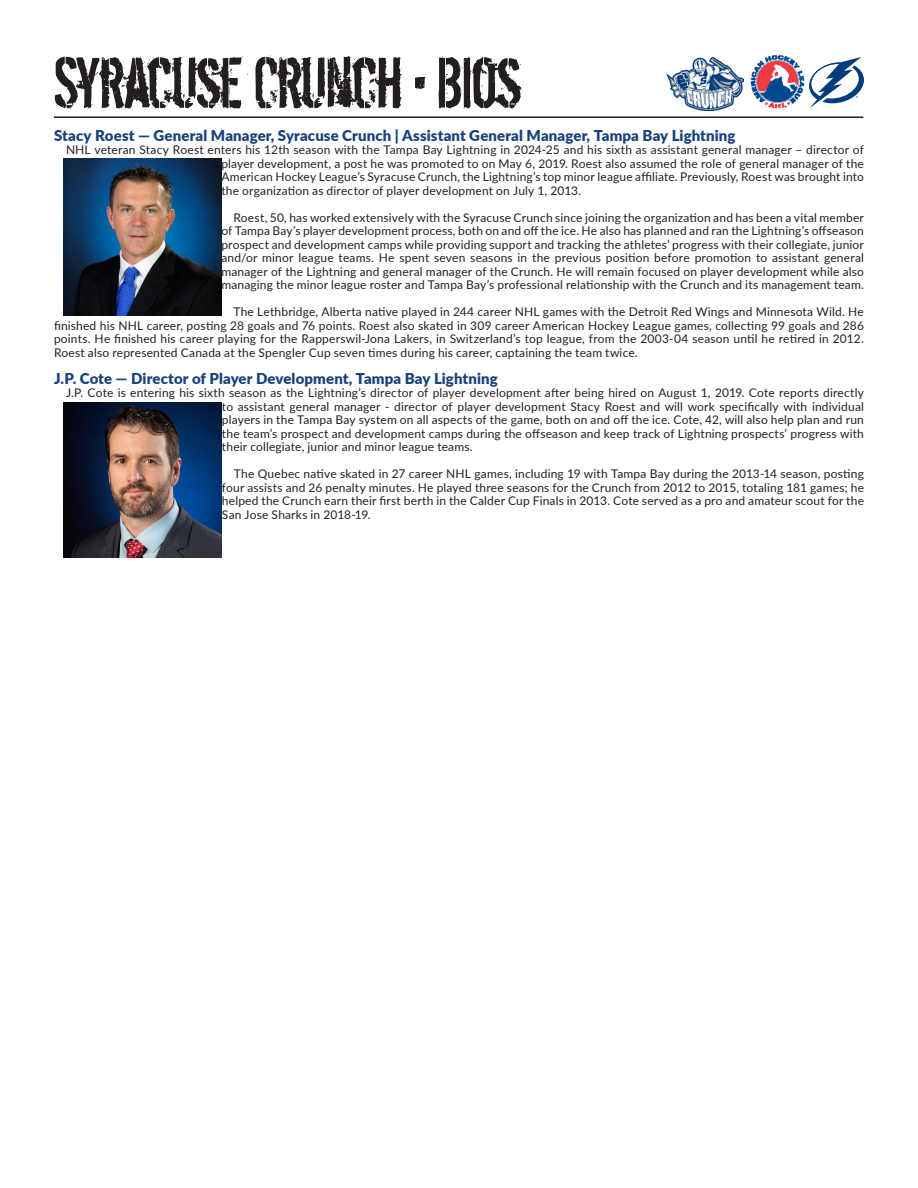
<style>
.page{position:relative;width:918px;height:1188px;background:#fff}
.page>*{position:absolute;margin:0;border:0;box-sizing:border-box;transform-origin:0 0}
.t1{font:79.35px "Dirty Ego";letter-spacing:-.01em;color:#231f20;scale:.93 1}
.t2{font:900 15px "Lato";letter-spacing:.005em;color:#1a417c}
.t3{font:12px/13.5px "Lato";letter-spacing:.015em;color:#231f20;text-align:justify}
</style>
<div class="page">
<hr style="left:54px;top:116px;width:809px;height:3px;background:#231f20">
<img style="left:750px;top:55px;width:55px;height:54px">
<img style="left:666px;top:58px;width:77px;height:52px">
<svg style="left:809px;top:57px;width:55px;height:51px"></svg>
<div style="left:54px;top:118px;width:810px;height:1011px;background:#fff"></div>
<img style="left:64px;top:158px;width:157px;height:158px">
<img style="left:64px;top:403px;width:158px;height:155px">
<h1 class="t1" style="left:54px;top:42px;width:505px">SYRACUSE CRUNCH • BIOS</h1>
<p class="t2" style="left:54px;top:124px;width:683px">Stacy Roest — General Manager, Syracuse Crunch | Assistant General Manager, Tampa Bay Lightning</p>
<p class="t3" style="left:221px;top:143px;width:644px;text-indent:-155px">NHL veteran Stacy Roest enters his 12th season with the Tampa Bay Lightning in 2024-25 and his sixth as assistant general manager – director of player development, a post he was promoted to on May 6, 2019. Roest also assumed the role of general manager of the American Hockey League’s Syracuse Crunch, the Lightning’s top minor league affiliate. Previously, Roest was brought into the organization as director of player development on July 1, 2013.</p>
<p class="t3" style="left:221px;top:210px;width:644px;text-indent:12px">Roest, 50, has worked extensively with the Syracuse Crunch since joining the organization and has been a vital member of Tampa Bay’s player development process, both on and off the ice. He also has planned and ran the Lightning’s offseason prospect and development camps while providing support and tracking the athletes’ progress with their collegiate, junior and/or minor league teams. He spent seven seasons in the previous position before promotion to assistant general manager of the Lightning and general manager of the Crunch. He will remain focused on player development while also managing the minor league roster and Tampa Bay’s professional relationship with the Crunch and its management team.</p>
<p class="t3" style="left:54px;top:305px;width:812px;text-indent:179px">The Lethbridge, Alberta native played in 244 career NHL games with the Detroit Red Wings and Minnesota Wild. He finished his NHL career, posting 28 goals and 76 points. Roest also skated in 309 career American Hockey League games, collecting 99 goals and 286 points. He finished his career playing for the Rapperswil-Jona Lakers, in Switzerland’s top league, from the 2003-04 season until he retired in 2012.<br>Roest also represented Canada at the Spengler Cup seven times during his career, captaining the team twice.</p>
<p class="t2" style="left:54px;top:367px;width:445px">J.P. Cote — Director of Player Development, Tampa Bay Lightning</p>
<p class="t3" style="left:222px;top:386px;width:644px;text-indent:-156px">J.P. Cote is entering his sixth season as the Lightning’s director of player development after being hired on August 1, 2019. Cote reports directly to assistant general manager - director of player development Stacy Roest and will work specifically with individual players in the Tampa Bay system on all aspects of the game, both on and off the ice. Cote, 42, will also help plan and run the team’s prospect and development camps during the offseason and keep track of Lightning prospects’ progress with their collegiate, junior and minor league teams.</p>
<p class="t3" style="left:222px;top:467px;width:644px;text-indent:12px">The Quebec native skated in 27 career NHL games, including 19 with Tampa Bay during the 2013-14 season, posting four assists and 26 penalty minutes. He played three seasons for the Crunch from 2012 to 2015, totaling 181 games; he helped the Crunch earn their first berth in the Calder Cup Finals in 2013. Cote served as a pro and amateur scout for the San Jose Sharks in 2018-19.</p>
</div>
